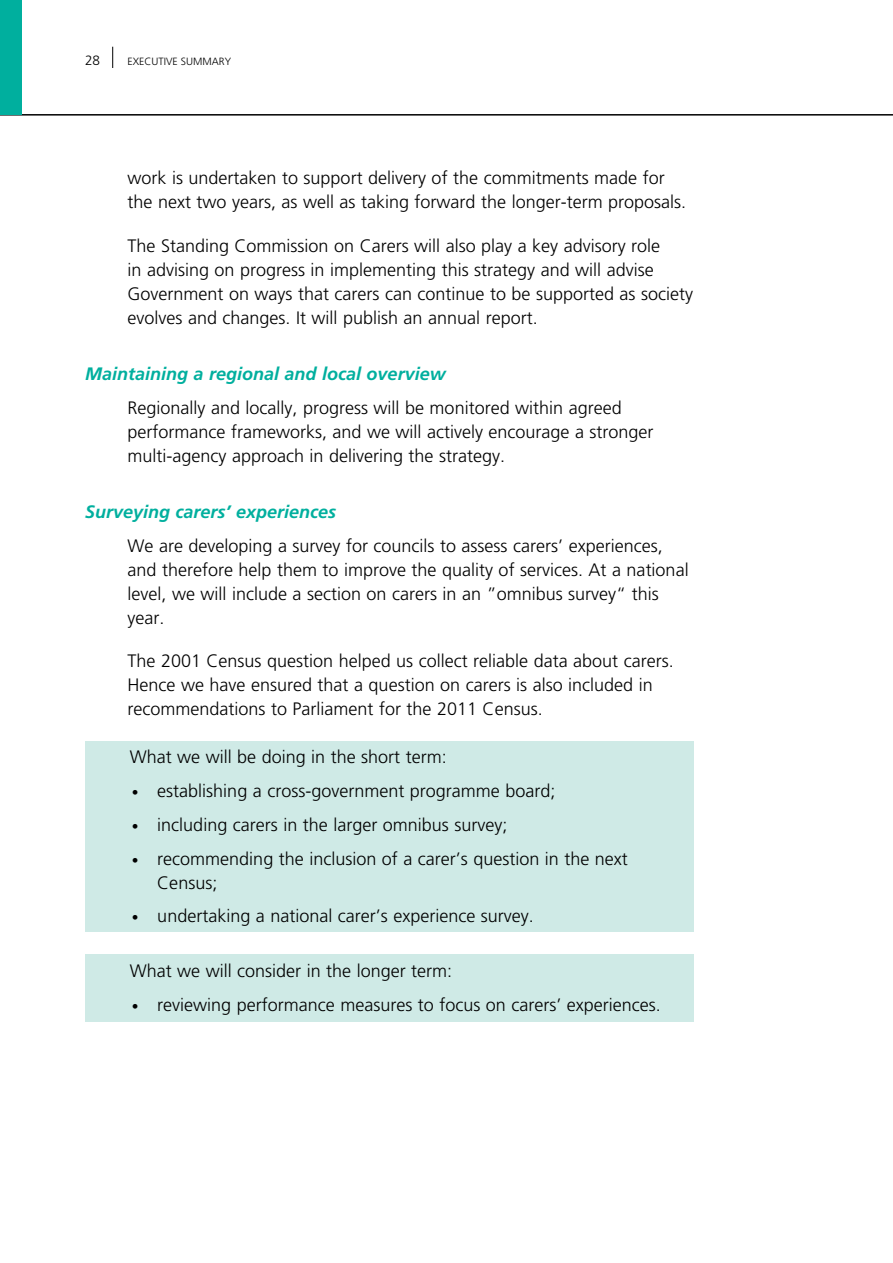
<style>
.page{position:relative;width:893px;height:1263px;background:#fff}
.page>*{position:absolute;margin:0;border:0;box-sizing:border-box;transform-origin:0 0}
.t1{font:300 18px/24px "Frutiger";color:#000}
.t2{font:italic 700 18px "Frutiger";color:#00af9e}
.t3{font:300 13.5px "Frutiger";color:#000}
.t4{font:300 10.5px "Frutiger";color:#000}
.s1{font-size:13.5px}
</style>
<div class="page">
<svg style="left:112px;top:47px;width:1px;height:21px"></svg>
<hr style="left:0;top:114px;width:893px;height:2px;background:#000">
<div style="left:85px;top:741px;width:608px;height:190px;background:#cfeae6"></div>
<div style="left:85px;top:955px;width:608px;height:67px;background:#cfeae6"></div>
<div style="left:0;top:0;width:21px;height:115px;background:#00af9e"></div>
<p class="t3" style="left:85px;top:53px;width:17px">28</p>
<p class="t4" style="left:128px;top:56px;width:105px">exeCutive summary</p>
<p class="t1" style="left:128px;top:166px;width:560px">work is undertaken to support delivery of the commitments made for the next two years, as well as taking forward the longer-term proposals.</p>
<p class="t1" style="left:128px;top:233px;width:567px">the standing Commission on Carers will also play a key advisory role<br>in advising on progress in implementing this strategy and will advise Government on ways that carers can continue to be supported as society evolves and changes. it will publish an annual report.</p>
<h3 class="t2" style="left:85px;top:363px;width:362px">Maintaining a regional and local overview</h3>
<p class="t1" style="left:128px;top:395px;width:528px">regionally and locally, progress will be monitored within agreed performance frameworks, and we will actively encourage a stronger multi-agency approach in delivering the strategy.</p>
<h3 class="t2" style="left:85px;top:501px;width:253px">Surveying carers’ experiences</h3>
<p class="t1" style="left:128px;top:533px;width:563px">We are developing a survey for councils to assess carers’ experiences, and therefore help them to improve the quality of services. at a national level, we will include a section on carers in an ”omnibus survey“ this year.</p>
<p class="t1" style="left:128px;top:649px;width:548px">the 2001 Census question helped us collect reliable data about carers. hence we have ensured that a question on carers is also included in recommendations to Parliament for the 2011 Census.</p>
<p class="t1" style="left:130px;top:745px;width:319px">What we will be doing in the short term:</p>
<p class="t1" style="left:132px;top:779px;width:425px"><span class="s1">•</span> establishing a cross-government programme board;</p>
<p class="t1" style="left:132px;top:812px;width:377px"><span class="s1">•</span> including carers in the larger omnibus survey;</p>
<p class="t1" style="left:157px;top:846px;width:472px;text-indent:-26px"><span class="s1">•</span> recommending the inclusion of a carer’s question in the next<br>Census;</p>
<p class="t1" style="left:132px;top:904px;width:404px"><span class="s1">•</span> undertaking a national carer’s experience survey.</p>
<p class="t1" style="left:130px;top:959px;width:324px">What we will consider in the longer term:</p>
<p class="t1" style="left:132px;top:992px;width:531px"><span class="s1">•</span> reviewing performance measures to focus on carers’ experiences.</p>
</div>
